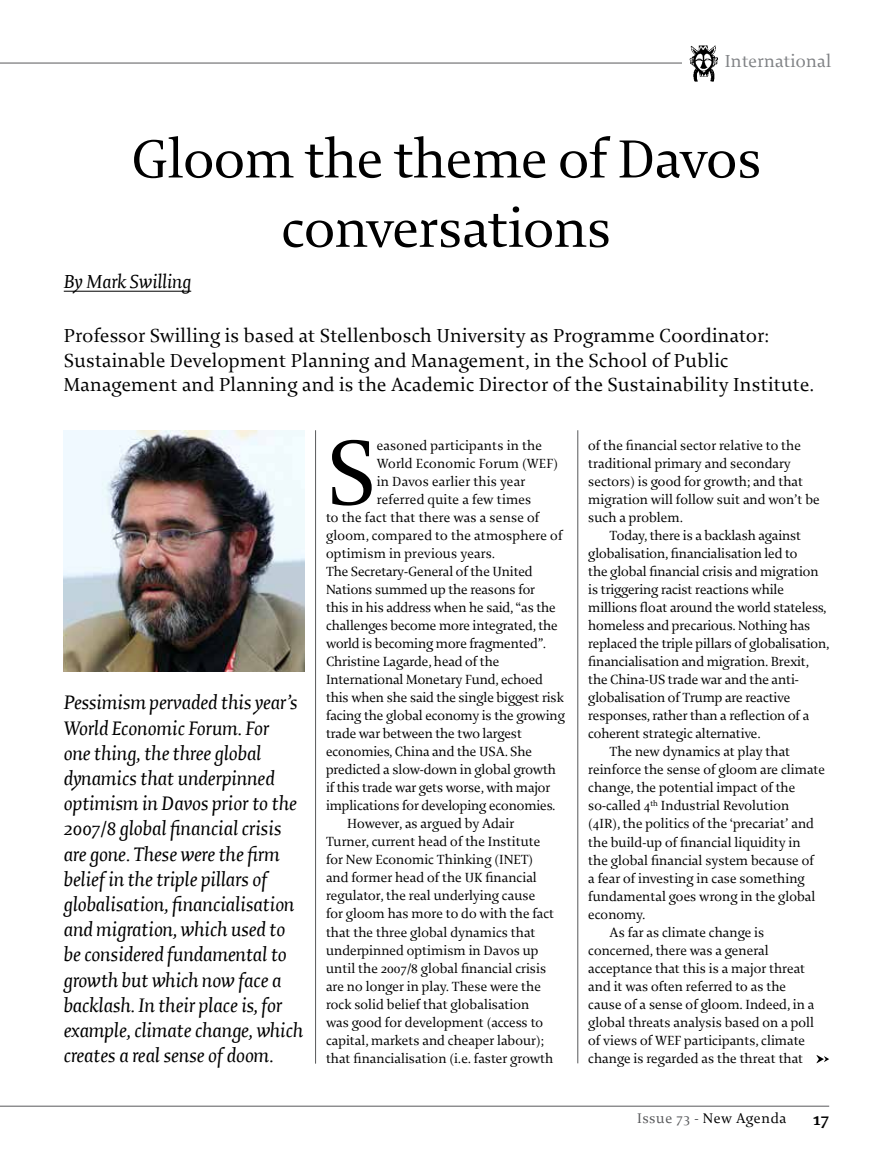
<style>
.page{position:relative;width:893px;height:1170px;background:#fff}
.page>*{position:absolute;margin:0;border:0;box-sizing:border-box;transform-origin:0 0}
.t1{font:98.7px "Enigma";color:#000}
.t2{font:57.75px/69.3px "Enigma";letter-spacing:-.01em;color:#000;text-align:center}
.t3{font:italic 21px/25.2px "Enigma";color:#000}
.t4{font:20.25px/24.3px "Enigma";letter-spacing:.01em;color:#000}
.t5{font:italic 20.25px "Enigma";color:#000}
.t6{font:18.75px "Enigma";letter-spacing:.01em;color:#808285}
.t7{font:700 18.75px "Enigma";color:#000}
.t8{font:15px "Enigma";letter-spacing:.04em;color:#000}
.t9{font:14.25px/18px "Enigma";color:#000}
.s1{color:#58595b}
</style>
<div class="page">
<hr style="left:0;top:1105px;width:829px;height:1px;background:#58595b">
<hr style="left:0;top:63px;width:829px;height:1px;background:#58595b">
<div style="left:682px;top:51px;width:211px;height:20px;background:#fff"></div>
<img style="left:689px;top:46px;width:29px;height:35px">
<hr style="left:64px;top:291px;width:127px;height:1px;background:#000">
<img style="left:64px;top:430px;width:241px;height:241px">
<hr style="left:577px;top:430px;width:1px;height:633px;background:#58595b">
<hr style="left:315px;top:430px;width:1px;height:633px;background:#58595b">
<svg style="left:817px;top:1055px;width:12px;height:8px"></svg>
<h3 class="t6" style="left:725px;top:51px;width:108px">International</h3>
<h2 class="t2" style="left:131px;top:126px;width:633px">Gloom the theme of Davos conversations</h2>
<h3 class="t5" style="left:64px;top:271px;width:129px">By Mark Swilling</h3>
<p class="t4" style="left:64px;top:324px;width:752px">Professor Swilling is based at Stellenbosch University as Programme Coordinator:<br>Sustainable Development Planning and Management, in the School of Public<br>Management and Planning and is the Academic Director of the Sustainability Institute.</p>
<p class="t3" style="left:64px;top:690px;width:241px">Pessimism pervaded this year’s<br>World Economic Forum. For<br>one thing, the three global dynamics that underpinned optimism in Davos prior to the<br>2007/8 global financial crisis are gone. These were the firm belief in the triple pillars of globalisation, financialisation and migration, which used to be considered fundamental to growth but which now face a backlash. In their place is, for example, climate change, which creates a real sense of doom.</p>
<h1 class="t1" style="left:326px;top:420px;width:52px">S</h1>
<p class="t9" style="left:377px;top:437px;width:167px">easoned participants in the</p>
<p class="t9" style="left:377px;top:455px;width:183px">World Economic Forum (WEF)</p>
<p class="t9" style="left:377px;top:473px;width:150px">in Davos earlier this year</p>
<p class="t9" style="left:377px;top:491px;width:156px">referred quite a few times</p>
<p class="t9" style="left:326px;top:509px;width:215px">to the fact that there was a sense of</p>
<p class="t9" style="left:326px;top:527px;width:238px">gloom, compared to the atmosphere of</p>
<p class="t9" style="left:326px;top:545px;width:171px">optimism in previous years.</p>
<p class="t9" style="left:326px;top:563px;width:208px">The Secretary-General of the United</p>
<p class="t9" style="left:326px;top:581px;width:211px">Nations summed up the reasons for</p>
<p class="t9" style="left:326px;top:599px;width:231px">this in his address when he said, “as the</p>
<p class="t9" style="left:326px;top:617px;width:233px">challenges become more integrated, the</p>
<p class="t9" style="left:326px;top:635px;width:222px">world is becoming more fragmented”.</p>
<p class="t9" style="left:326px;top:653px;width:175px">Christine Lagarde, head of the</p>
<p class="t9" style="left:326px;top:671px;width:219px">International Monetary Fund, echoed</p>
<p class="t9" style="left:326px;top:689px;width:239px">this when she said the single biggest risk</p>
<p class="t9" style="left:326px;top:707px;width:240px">facing the global economy is the growing</p>
<p class="t9" style="left:326px;top:725px;width:198px">trade war between the two largest</p>
<p class="t9" style="left:326px;top:743px;width:208px">economies, China and the USA. She</p>
<p class="t9" style="left:326px;top:761px;width:232px">predicted a slow-down in global growth</p>
<p class="t9" style="left:326px;top:779px;width:226px">if this trade war gets worse, with major</p>
<p class="t9" style="left:326px;top:797px;width:231px">implications for developing economies.</p>
<p class="t9" style="left:347px;top:815px;width:168px">However, as argued by Adair</p>
<p class="t9" style="left:326px;top:833px;width:216px">Turner, current head of the Institute</p>
<p class="t9" style="left:326px;top:851px;width:209px">for New Economic Thinking (INET)</p>
<p class="t9" style="left:326px;top:869px;width:212px">and former head of the UK financial</p>
<p class="t9" style="left:326px;top:887px;width:211px">regulator, the real underlying cause</p>
<p class="t9" style="left:326px;top:905px;width:230px">for gloom has more to do with the fact</p>
<p class="t9" style="left:326px;top:923px;width:211px">that the three global dynamics that</p>
<p class="t9" style="left:326px;top:941px;width:214px">underpinned optimism in Davos up</p>
<p class="t9" style="left:326px;top:959px;width:222px">until the 2007/8 global financial crisis</p>
<p class="t9" style="left:326px;top:977px;width:216px">are no longer in play. These were the</p>
<p class="t9" style="left:326px;top:995px;width:205px">rock solid belief that globalisation</p>
<p class="t9" style="left:326px;top:1013px;width:219px">was good for development (access to</p>
<p class="t9" style="left:326px;top:1031px;width:220px">capital, markets and cheaper labour);</p>
<p class="t9" style="left:326px;top:1049px;width:229px">that financialisation (i.e. faster growth</p>
<p class="t9" style="left:588px;top:437px;width:233px">of the financial sector relative to the traditional primary and secondary sectors) is good for growth; and that migration will follow suit and won’t be such a problem.</p>
<p class="t9" style="left:609px;top:527px;width:193px">Today, there is a backlash against</p>
<p class="t9" style="left:588px;top:545px;width:211px">globalisation, financialisation led to</p>
<p class="t9" style="left:588px;top:563px;width:232px">the global financial crisis and migration</p>
<p class="t9" style="left:588px;top:581px;width:197px">is triggering racist reactions while</p>
<p class="t9" style="left:588px;top:599px;width:240px">millions float around the world stateless,</p>
<p class="t9" style="left:588px;top:617px;width:224px">homeless and precarious. Nothing has</p>
<p class="t9" style="left:588px;top:635px;width:243px">replaced the triple pillars of globalisation,</p>
<p class="t9" style="left:588px;top:653px;width:223px">financialisation and migration. Brexit,</p>
<p class="t9" style="left:588px;top:671px;width:212px">the China-US trade war and the anti-</p>
<p class="t9" style="left:588px;top:689px;width:204px">globalisation of Trump are reactive</p>
<p class="t9" style="left:588px;top:707px;width:222px">responses, rather than a reflection of a</p>
<p class="t9" style="left:588px;top:725px;width:174px">coherent strategic alternative.</p>
<p class="t9" style="left:609px;top:743px;width:182px">The new dynamics at play that</p>
<p class="t9" style="left:588px;top:761px;width:238px">reinforce the sense of gloom are climate</p>
<p class="t9" style="left:588px;top:779px;width:209px">change, the potential impact of the</p>
<p class="t9" style="left:588px;top:797px;width:203px">so-called 4<sup>th</sup> Industrial Revolution</p>
<p class="t9" style="left:588px;top:815px;width:227px">(4IR), the politics of the ‘precariat’ and</p>
<p class="t9" style="left:588px;top:833px;width:214px">the build-up of financial liquidity in</p>
<p class="t9" style="left:588px;top:851px;width:227px">the global financial system because of</p>
<p class="t9" style="left:588px;top:869px;width:218px">a fear of investing in case something</p>
<p class="t9" style="left:588px;top:887px;width:229px">fundamental goes wrong in the global</p>
<p class="t9" style="left:588px;top:905px;width:59px">economy.</p>
<p class="t9" style="left:609px;top:923px;width:156px">As far as climate change is</p>
<p class="t9" style="left:588px;top:941px;width:182px">concerned, there was a general</p>
<p class="t9" style="left:588px;top:959px;width:219px">acceptance that this is a major threat</p>
<p class="t9" style="left:588px;top:977px;width:199px">and it was often referred to as the</p>
<p class="t9" style="left:588px;top:995px;width:228px">cause of a sense of gloom. Indeed, in a</p>
<p class="t9" style="left:588px;top:1013px;width:227px">global threats analysis based on a poll</p>
<p class="t9" style="left:588px;top:1031px;width:218px">of views of WEF participants, climate</p>
<p class="t9" style="left:588px;top:1049px;width:217px">change is regarded as the threat that</p>
<p class="t8" style="left:637px;top:1109px;width:151px"><span class="s1">Issue 73 -</span> New Agenda</p>
<h3 class="t7" style="left:813px;top:1108px;width:18px">17</h3>
</div>
